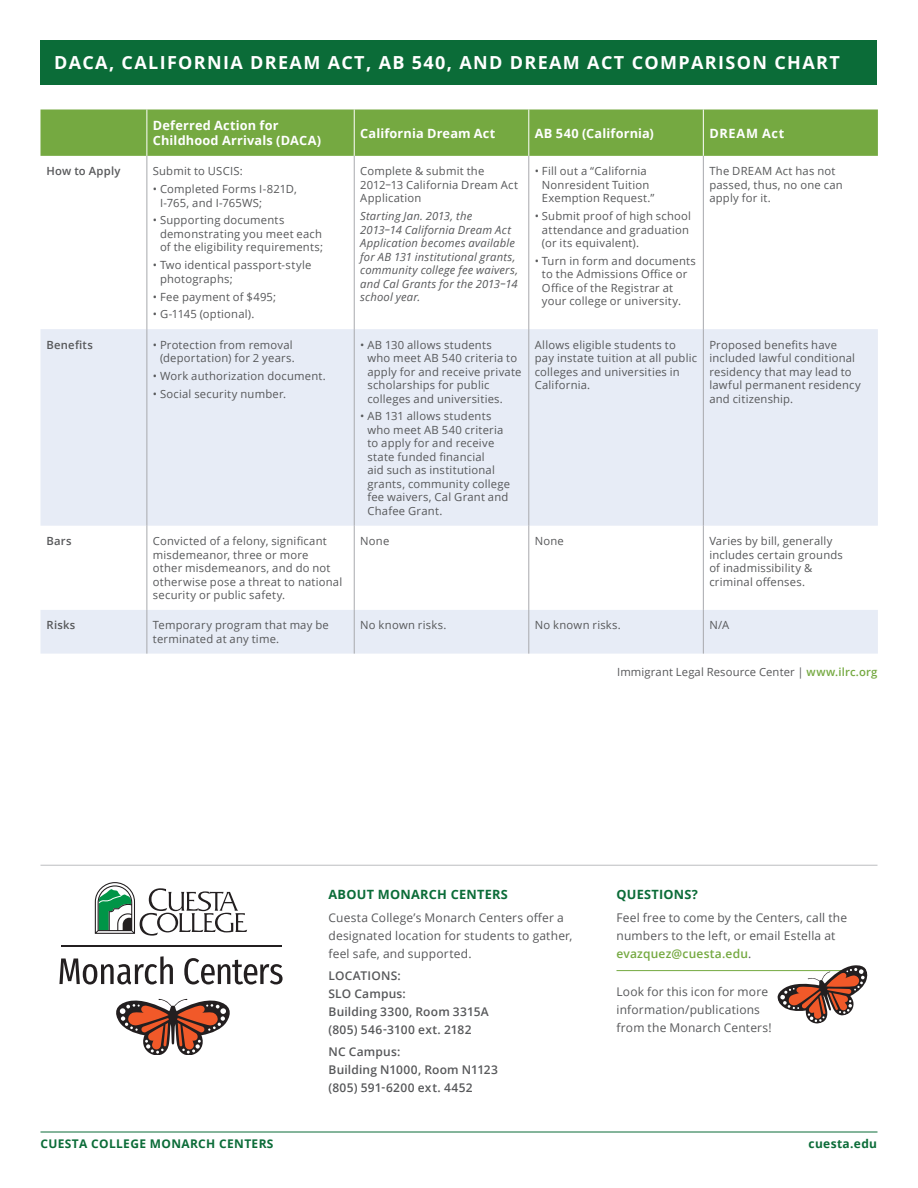
<style>
.page{position:relative;width:918px;height:1188px;background:#fff}
.page>*{position:absolute;margin:0;border:0;box-sizing:border-box;transform-origin:0 0}
.SubTitle{font:700 18px "Open Sans";letter-spacing:.075em;color:#fff}
.Body_Spanish{font:700 12.75px/15px "Open Sans";letter-spacing:.015em;color:#fff}
.Side_Head{font:700 12.75px "Open Sans";letter-spacing:.02em;color:#0b6c38}
.Side_Body{font:700 12.75px "Open Sans";letter-spacing:.02em;color:#0b6c38}
.Body_Spanish-2{font:700 12.75px "Open Sans";letter-spacing:.06em;color:#fff}
.Side_Body-2{font:12px/18px "Open Sans";letter-spacing:.015em;color:#57585a}
.Side_Body-3{font:600 12px/18px "Open Sans";letter-spacing:.02em;color:#57585a}
.t1{font:700 12px "Open Sans";letter-spacing:.03em;color:#0b6c38}
.Body_Spanish-3{font:11.25px/13.5px "Open Sans";letter-spacing:.02em;color:#57585a}
.Body_Spanish-4{font:italic 11.25px/13.5px "Open Sans";letter-spacing:.015em;color:#57585a}
.Disclaimer{font:11.25px "Open Sans";letter-spacing:.01em;color:#57585a}
.Body_Spanish-5{font:600 11.25px "Open Sans";letter-spacing:.02em;color:#57585a}
.s1{font-weight:600;color:#75a941}
</style>
<div class="page">
<hr style="left:40px;top:1132px;width:838px;height:1px;background:#0b6c38">
<svg style="left:116px;top:998px;width:114px;height:56px"></svg>
<svg style="left:59px;top:956px;width:114px;height:28px"></svg>
<svg style="left:184px;top:958px;width:99px;height:26px"></svg>
<hr style="left:61px;top:945px;width:221px;height:2px;background:#231f20">
<svg style="left:95px;top:882px;width:152px;height:54px"></svg>
<hr style="left:40px;top:865px;width:838px;height:1px;background:#bcbdc0">
<div style="left:40px;top:40px;width:838px;height:45px;background:#0b6c38"></div>
<hr style="left:616px;top:970px;width:240px;height:1px;background:#75a941">
<svg style="left:775px;top:965px;width:93px;height:59px"></svg>
<div style="left:40px;top:110px;width:838px;height:46px;background:#75a941"></div>
<svg style="left:40px;top:329px;width:838px;height:325px;fill:#e7ecf6"></svg>
<hr style="left:147px;top:109px;width:1px;height:47px;background:#fff">
<hr style="left:354px;top:109px;width:1px;height:47px;background:#fff">
<hr style="left:529px;top:109px;width:1px;height:47px;background:#fff">
<hr style="left:703px;top:109px;width:1px;height:47px;background:#fff">
<hr style="left:147px;top:156px;width:1px;height:173px;background:#a8a9ad">
<hr style="left:354px;top:156px;width:1px;height:173px;background:#a8a9ad">
<hr style="left:529px;top:156px;width:1px;height:173px;background:#a8a9ad">
<hr style="left:703px;top:156px;width:1px;height:173px;background:#a8a9ad">
<hr style="left:147px;top:329px;width:1px;height:197px;background:#a8a9ad">
<hr style="left:354px;top:329px;width:1px;height:197px;background:#a8a9ad">
<hr style="left:529px;top:329px;width:1px;height:197px;background:#a8a9ad">
<hr style="left:703px;top:329px;width:1px;height:197px;background:#a8a9ad">
<hr style="left:147px;top:526px;width:1px;height:84px;background:#a8a9ad">
<hr style="left:354px;top:526px;width:1px;height:84px;background:#a8a9ad">
<hr style="left:529px;top:526px;width:1px;height:84px;background:#a8a9ad">
<hr style="left:703px;top:526px;width:1px;height:84px;background:#a8a9ad">
<hr style="left:147px;top:610px;width:1px;height:44px;background:#a8a9ad">
<hr style="left:354px;top:610px;width:1px;height:44px;background:#a8a9ad">
<hr style="left:529px;top:610px;width:1px;height:44px;background:#a8a9ad">
<hr style="left:703px;top:610px;width:1px;height:44px;background:#a8a9ad">
<h2 class="SubTitle" style="left:54px;top:50px;width:787px">DACA, CALIFORNIA DREAM ACT, AB 540, AND DREAM ACT COMPARISON CHART</h2>
<p class="Body_Spanish" style="left:153px;top:118px;width:170px">Deferred Action for<br>Childhood Arrivals (DACA)</p>
<p class="Body_Spanish" style="left:360px;top:125px;width:137px">California Dream Act</p>
<p class="Body_Spanish" style="left:535px;top:125px;width:121px">AB 540 (California)</p>
<p class="Body_Spanish-2" style="left:709px;top:124px;width:77px">DREAM Act</p>
<p class="Body_Spanish-5" style="left:46px;top:163px;width:76px">How to Apply</p>
<p class="Body_Spanish-3" style="left:153px;top:164px;width:91px">Submit to USCIS:</p>
<p class="Body_Spanish-3" style="left:160px;top:182px;width:138px;text-indent:-7px">• Completed Forms I-821D,<br>I-765, and I-765WS;</p>
<p class="Body_Spanish-3" style="left:160px;top:213px;width:164px;text-indent:-7px">• Supporting documents demonstrating you meet each of the eligibility requirements;</p>
<p class="Body_Spanish-3" style="left:160px;top:258px;width:153px;text-indent:-7px">• Two identical passport-style photographs;</p>
<p class="Body_Spanish-3" style="left:153px;top:289px;width:125px">• Fee payment of $495;</p>
<p class="Body_Spanish-3" style="left:153px;top:307px;width:103px">• G-1145 (optional).</p>
<p class="Body_Spanish-5" style="left:46px;top:337px;width:48px">Benefits</p>
<p class="Body_Spanish-3" style="left:153px;top:337px;width:143px;text-align:right">• Protection from removal (deportation) for 2 years.</p>
<p class="Body_Spanish-3" style="left:153px;top:369px;width:174px">• Work authorization document.</p>
<p class="Body_Spanish-3" style="left:153px;top:387px;width:135px">• Social security number.</p>
<p class="Body_Spanish-3" style="left:360px;top:164px;width:159px">Complete &amp; submit the<br>2012–13 California Dream Act<br>Application</p>
<p class="Body_Spanish-4" style="left:360px;top:209px;width:159px">Starting Jan. 2013, the<br>2013–14 California Dream Act<br>Application becomes available for AB 131 institutional grants, community college fee waivers, and Cal Grants for the 2013–14 school year.</p>
<p class="Body_Spanish-3" style="left:367px;top:337px;width:156px;text-indent:-7px">• AB 130 allows students<br>who meet AB 540 criteria to apply for and receive private scholarships for public colleges and universities.</p>
<p class="Body_Spanish-3" style="left:367px;top:409px;width:144px;text-indent:-7px">• AB 131 allows students who meet AB 540 criteria to apply for and receive state funded financial<br>aid such as institutional grants, community college fee waivers, Cal Grant and<br>Chafee Grant.</p>
<p class="Body_Spanish-3" style="left:542px;top:164px;width:114px;text-indent:-7px">• Fill out a “California<br>Nonresident Tuition<br>Exemption Request.”</p>
<p class="Body_Spanish-3" style="left:542px;top:209px;width:151px;text-indent:-7px">• Submit proof of high school attendance and graduation (or its equivalent).</p>
<p class="Body_Spanish-3" style="left:542px;top:254px;width:156px;text-indent:-7px">• Turn in form and documents to the Admissions Office or<br>Office of the Registrar at your college or university.</p>
<p class="Body_Spanish-3" style="left:709px;top:164px;width:135px">The DREAM Act has not passed, thus, no one can apply for it.</p>
<p class="Body_Spanish-3" style="left:535px;top:337px;width:164px">Allows eligible students to pay instate tuition at all public colleges and universities in<br>California.</p>
<p class="Body_Spanish-3" style="left:709px;top:337px;width:153px">Proposed benefits have included lawful conditional residency that may lead to lawful permanent residency and citizenship.</p>
<p class="Body_Spanish-5" style="left:46px;top:533px;width:27px">Bars</p>
<p class="Body_Spanish-3" style="left:153px;top:534px;width:191px">Convicted of a felony, significant misdemeanor, three or more<br>other misdemeanors, and do not otherwise pose a threat to national security or public safety.</p>
<p class="Body_Spanish-3" style="left:360px;top:534px;width:31px">None</p>
<p class="Body_Spanish-3" style="left:535px;top:534px;width:31px">None</p>
<p class="Body_Spanish-3" style="left:709px;top:534px;width:135px">Varies by bill, generally includes certain grounds of inadmissibility &amp; criminal offenses.</p>
<p class="Body_Spanish-5" style="left:46px;top:618px;width:30px">Risks</p>
<p class="Body_Spanish-3" style="left:153px;top:618px;width:177px">Temporary program that may be terminated at any time.</p>
<p class="Body_Spanish-3" style="left:360px;top:618px;width:88px">No known risks.</p>
<p class="Body_Spanish-3" style="left:535px;top:618px;width:88px">No known risks.</p>
<p class="Body_Spanish-3" style="left:709px;top:618px;width:21px">N/A</p>
<p class="Disclaimer" style="left:617px;top:664px;width:262px">Immigrant Legal Resource Center | <span class="s1">www.ilrc.org</span></p>
<h3 class="Side_Head" style="left:328px;top:886px;width:181px">ABOUT MONARCH CENTERS</h3>
<p class="Side_Body-2" style="left:328px;top:908px;width:246px">Cuesta College’s Monarch Centers offer a designated location for students to gather, feel safe, and supported.</p>
<p class="Side_Body-3" style="left:328px;top:966px;width:162px">LOCATIONS:<br>SLO Campus:<br>Building 3300, Room 3315A (805) 546-3100 ext. 2182</p>
<p class="Side_Body-3" style="left:328px;top:1043px;width:171px">NC Campus:<br>Building N1000, Room N1123 (805) 591-6200 ext. 4452</p>
<p class="Side_Body" style="left:616px;top:886px;width:83px">QUESTIONS?</p>
<p class="Side_Body-2" style="left:616px;top:908px;width:232px">Feel free to come by the Centers, call the numbers to the left, or email Estella at <span class="s1">evazquez@cuesta.edu</span>.</p>
<p class="Side_Body-2" style="left:616px;top:982px;width:157px">Look for this icon for more information/publications from the Monarch Centers!</p>
<p class="t1" style="left:40px;top:1135px;width:235px">CUESTA COLLEGE MONARCH CENTERS</p>
<p class="t1" style="left:809px;top:1135px;width:70px">cuesta.edu</p>
</div>
